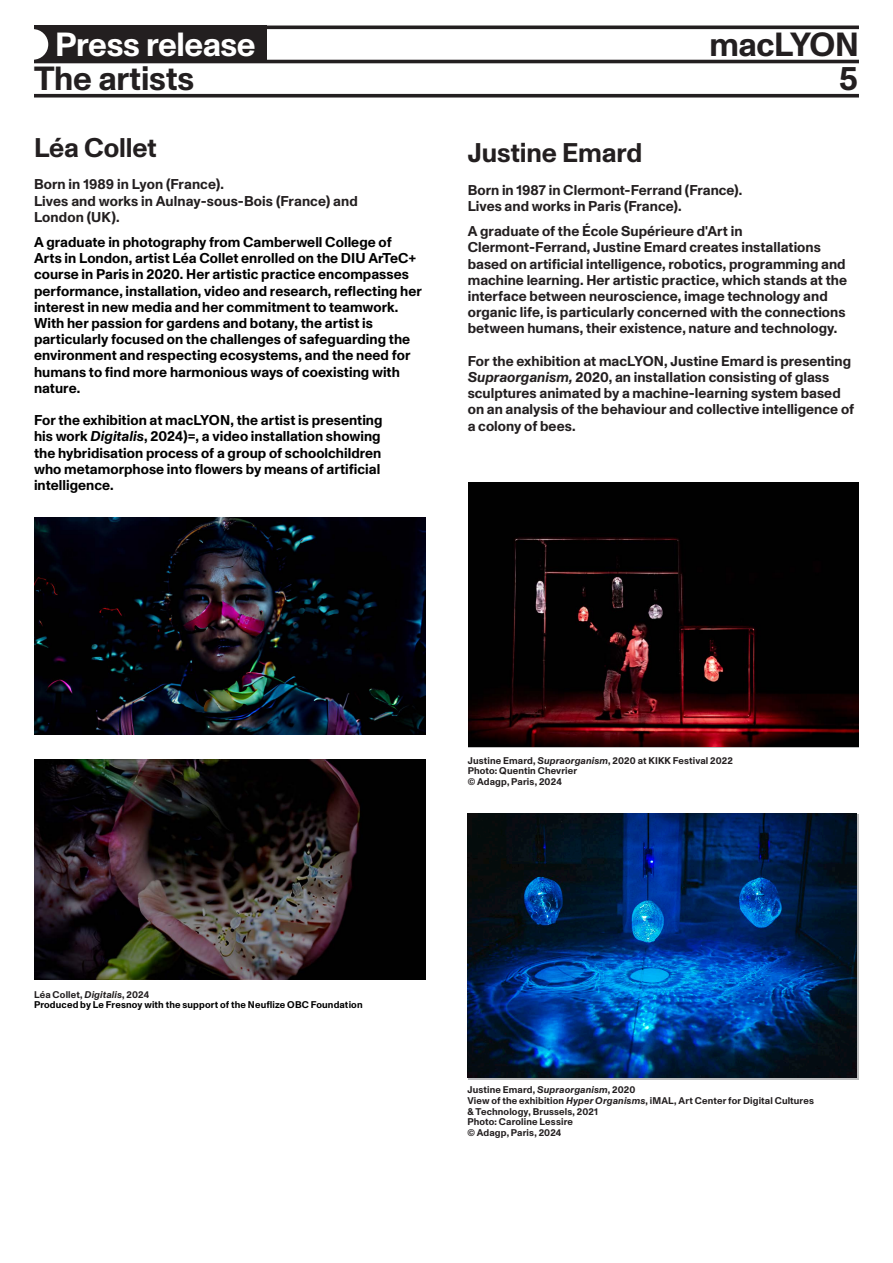
<style>
.page{position:relative;width:893px;height:1263px;background:#fff}
.page>*{position:absolute;margin:0;border:0;box-sizing:border-box;transform-origin:0 0}
.t1{font:700 33.45px "Monument Grotesk";letter-spacing:-.01em;color:#231f20}
.t2{font:700 33.45px "Monument Grotesk";letter-spacing:-.015em;color:#fff}
.TEXTE_FER_GAUCHE{font:700 27px "Monument Grotesk";letter-spacing:-.01em;color:#231f20}
.TEXTE_FER_GAUCHE-2{font:700 14.25px/16.2px "Monument Grotesk";letter-spacing:.005em;color:#231f20}
.TEXTE_FER_GAUCHE-3{font:700 14.25px/16.2px "Monument Grotesk";letter-spacing:.005em;color:#000}
.t3{font:700 9.75px "Monument Grotesk";letter-spacing:.015em;color:#231f20}
.t4{font:700 9.75px "Monument Grotesk";letter-spacing:.015em;color:#000}
.s1{font-style:italic}
</style>
<div class="page">
<img style="left:468px;top:482px;width:391px;height:264px">
<img style="left:468px;top:814px;width:388px;height:263px">
<img style="left:34px;top:518px;width:391px;height:217px">
<img style="left:34px;top:760px;width:391px;height:220px">
<div style="left:34px;top:26px;width:232px;height:37px;background:#231f20"></div>
<hr style="left:34px;top:26px;width:825px;height:3px;background:#231f20">
<hr style="left:34px;top:60px;width:825px;height:3px;background:#231f20">
<svg style="left:34px;top:94px;width:825px;height:4px;background:#3d393a"></svg>
<svg style="left:34px;top:29px;width:14px;height:31px"></svg>
<p class="t2" style="left:55px;top:20px;width:202px">Press release</p>
<p class="t1" style="left:709px;top:20px;width:151px">macLYON</p>
<p class="t1" style="left:34px;top:54px;width:162px">The artists</p>
<p class="t1" style="left:838px;top:54px;width:22px">5</p>
<p class="TEXTE_FER_GAUCHE" style="left:34px;top:128px;width:124px">Léa Collet</p>
<p class="TEXTE_FER_GAUCHE-2" style="left:34px;top:176px;width:325px">Born in 1989 in Lyon (France).<br>Lives and works in Aulnay-sous-Bois (France) and</p>
<p class="TEXTE_FER_GAUCHE-2" style="left:34px;top:208px;width:87px">London (UK).</p>
<p class="TEXTE_FER_GAUCHE-3" style="left:34px;top:233px;width:389px">A graduate in photography from Camberwell College of Arts in London, artist Léa Collet enrolled on the DIU ArTeC+ course in Paris in 2020. Her artistic practice encompasses performance, installation, video and research, reflecting her interest in new media and her commitment to teamwork.<br>With her passion for gardens and botany, the artist is particularly focused on the challenges of safeguarding the environment and respecting ecosystems, and the need for humans to find more harmonious ways of coexisting with nature.</p>
<p class="TEXTE_FER_GAUCHE-3" style="left:34px;top:411px;width:350px">For the exhibition at macLYON, the artist is presenting his work <span class="s1">Digitalis</span>, 2024)=, a video installation showing the hybridisation process of a group of schoolchildren who metamorphose into flowers by means of artificial intelligence.</p>
<p class="TEXTE_FER_GAUCHE" style="left:468px;top:133px;width:176px">Justine Emard</p>
<p class="TEXTE_FER_GAUCHE-2" style="left:468px;top:181px;width:276px">Born in 1987 in Clermont-Ferrand (France).<br>Lives and works in Paris (France).</p>
<p class="TEXTE_FER_GAUCHE-2" style="left:468px;top:222px;width:276px">A graduate of the École Supérieure d'Art in</p>
<p class="TEXTE_FER_GAUCHE-2" style="left:468px;top:239px;width:381px">Clermont-Ferrand, Justine Emard creates installations based on artificial intelligence, robotics, programming and machine learning. Her artistic practice, which stands at the interface between neuroscience, image technology and organic life, is particularly concerned with the connections between humans, their existence, nature and technology.</p>
<p class="TEXTE_FER_GAUCHE-2" style="left:468px;top:352px;width:388px">For the exhibition at macLYON, Justine Emard is presenting <span class="s1">Supraorganism,</span> 2020, an installation consisting of glass sculptures animated by a machine-learning system based on an analysis of the behaviour and collective intelligence of a colony of bees.</p>
<p class="t3" style="left:34px;top:987px;width:117px">Léa Collet, <span class="s1">Digitalis</span>, 2024</p>
<p class="t4" style="left:34px;top:998px;width:330px">Produced by Le Fresnoy with the support of the Neuflize OBC Foundation</p>
<p class="t3" style="left:468px;top:753px;width:267px">Justine Emard, <span class="s1">Supraorganism</span>, 2020 at KIKK Festival 2022</p>
<p class="t3" style="left:468px;top:764px;width:111px">Photo: Quentin Chevrier</p>
<p class="t3" style="left:468px;top:775px;width:96px">© Adagp, Paris, 2024</p>
<p class="t3" style="left:467px;top:1082px;width:170px">Justine Emard, <span class="s1">Supraorganism</span>, 2020</p>
<p class="t3" style="left:467px;top:1093px;width:348px">View of the exhibition <span class="s1">Hyper Organisms</span>, iMAL, Art Center for Digital Cultures</p>
<p class="t3" style="left:467px;top:1104px;width:132px">&amp; Technology, Brussels, 2021</p>
<p class="t3" style="left:467px;top:1115px;width:107px">Photo: Caroline Lessire</p>
<p class="t3" style="left:467px;top:1126px;width:96px">© Adagp, Paris, 2024</p>
</div>
